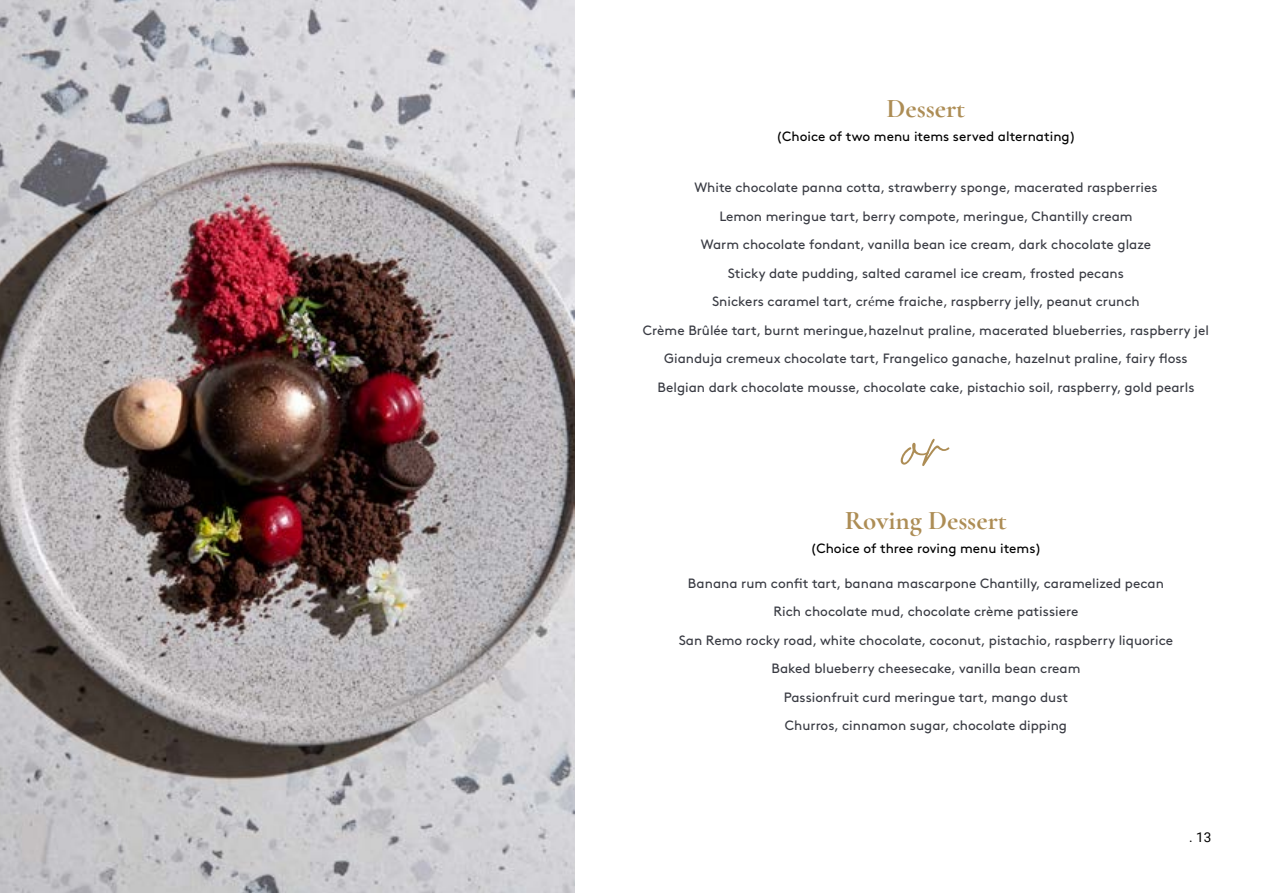
<style>
.page{position:relative;width:1263px;height:893px;background:#fff}
.page>*{position:absolute;margin:0;border:0;box-sizing:border-box;transform-origin:0 0}
.t1{font:72px "Golden Hopes PERSONALUSEONLY";color:#ad8d55}
.t2{font:700 27px "Cormorant Garamond";color:#ad8d55}
.t3{font:13.5px/28.5px "Brown Std";color:#393b43;text-align:center}
.t4{font:13.5px "Brown Std";color:#000}
.t5{font:13.5px "Roboto";color:#000}
.s1{font-family:"Alice"}
</style>
<div class="page">
<img style="left:0;top:0;width:574px;height:893px">
<h2 class="t2" style="left:886px;top:92px;width:80px">Dessert</h2>
<p class="t4" style="left:776px;top:129px;width:301px">(Choice of two menu items served alternating)</p>
<p class="t3" style="left:643px;top:174px;width:567px">White chocolate panna cotta, strawberry sponge, macerated raspberries<br>Lemon meringue tart, berry compote, meringue, Chantilly cream<br>Warm chocolate fondant, vanilla bean ice cream, dark chocolate glaze<br>Sticky date pudding, salted caramel ice cream, frosted pecans<br>Snickers caramel tart, cr<span class="s1">é</span>me fraiche, raspberry jelly, peanut crunch<br>Crème Brûlée tart, burnt meringue,hazelnut praline, macerated blueberries, raspberry jel Gianduja cremeux chocolate tart, Frangelico ganache, hazelnut praline, fairy floss Belgian dark chocolate mousse, chocolate cake, pistachio soil, raspberry, gold pearls</p>
<h1 class="t1" style="left:903px;top:399px;width:46px">or</h1>
<h2 class="t2" style="left:845px;top:504px;width:164px">Roving Dessert</h2>
<p class="t4" style="left:810px;top:541px;width:233px">(Choice of three roving menu items)</p>
<p class="t3" style="left:679px;top:569px;width:496px">Banana rum confit tart, banana mascarpone Chantilly, caramelized pecan Rich chocolate mud, chocolate crème patissiere<br>San Remo rocky road, white chocolate, coconut, pistachio, raspberry liquorice Baked blueberry cheesecake, vanilla bean cream<br>Passionfruit curd meringue tart, mango dust<br>Churros, cinnamon sugar, chocolate dipping</p>
<p class="t5" style="left:1189px;top:828px;width:24px">. 13</p>
</div>
